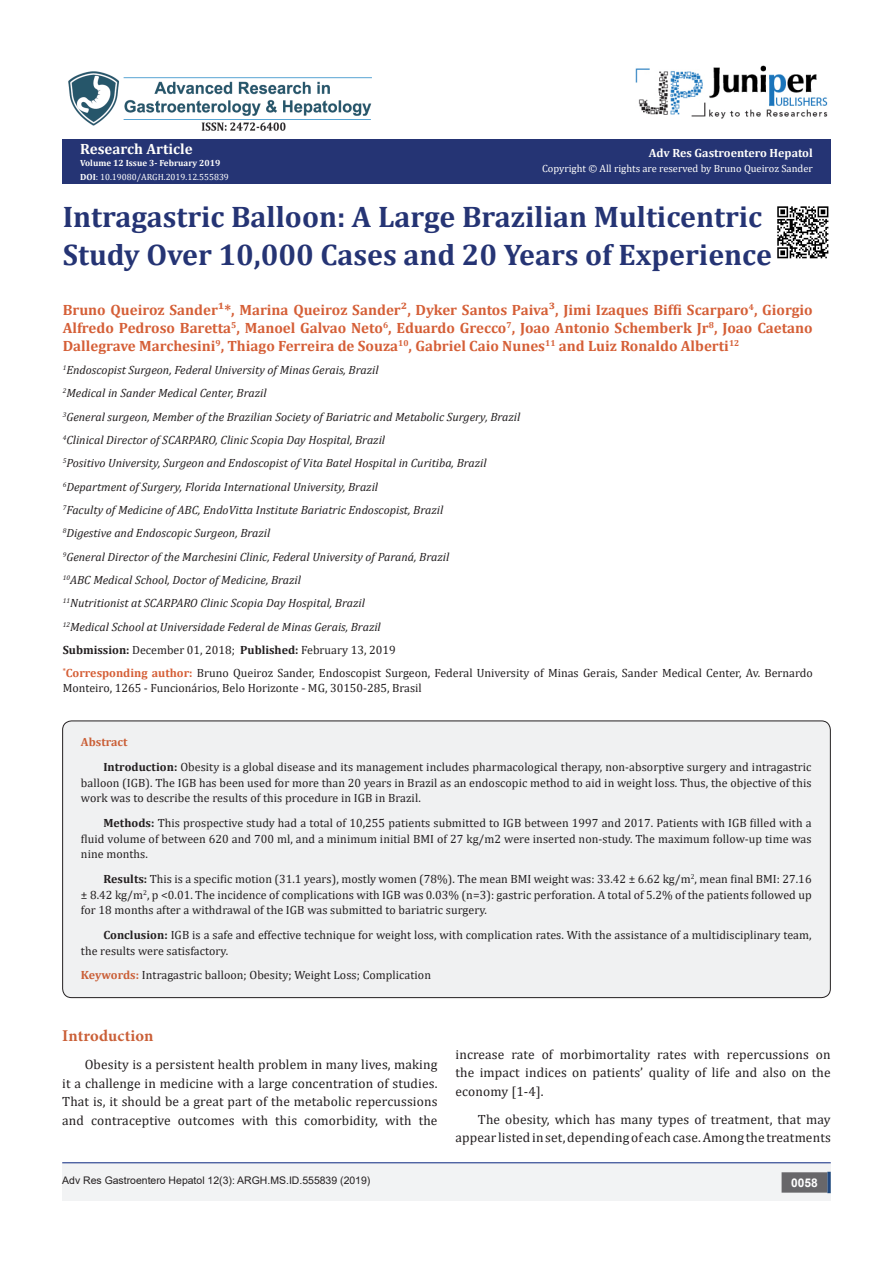
<style>
.page{position:relative;width:893px;height:1263px;background:#fff}
.page>*{position:absolute;margin:0;border:0;box-sizing:border-box;transform-origin:0 0}
.t1{font:700 29.85px/37.3px "Cambria";color:#253474}
.List_Paragraph{font:700 16.5px "Minion Pro";letter-spacing:.005em;color:#ca5f37}
.t2{font:700 15px/18px "Cambria";color:#d55f37;text-align:justify}
.t3{font:700 15px "Cambria";color:#fffefc}
.List_Paragraph-2{font:13.5px/18.8px "Cambria";letter-spacing:.01em;color:#231f20;text-align:justify}
.t4{font:12px/15.8px "Cambria";letter-spacing:.005em;color:#231f20;text-align:justify}
.t5{font:italic 12px "Cambria";color:#231f20}
.t6{font:700 12px "Cambria";color:#fffefc}
.t7{font:700 12px "Cambria";letter-spacing:.005em;color:#ca5f37}
.t8{font:700 12px "Arial";color:#fff}
.t9{font:10.5px "Arial";color:#231f20}
.t10{font:10.5px "Cambria";color:#fffefc}
.t11{font:9px "Cambria";color:#fff}
.t12{font:700 9px "Cambria";color:#fffefc}
.s1{font-weight:700}
.s2{font-weight:700;color:#d55f37}
.s3{font-weight:700;color:#ca5f37}
</style>
<div class="page">
<div style="left:62px;top:139px;width:769px;height:45px;background:#253474"></div>
<img style="left:68px;top:71px;width:304px;height:60px">
<img style="left:635px;top:65px;width:193px;height:54px">
<div style="left:62px;top:1162px;width:769px;height:39px;background:#f2f3f4"></div>
<div style="left:782px;top:1173px;width:45px;height:19px;background:#68676a"></div>
<div style="left:782px;top:1172px;width:45px;height:20px;border:2px solid #68676a"></div>
<svg style="left:827px;top:1172px;width:4px;height:21px"></svg>
<hr style="left:62px;top:1162px;width:769px;height:1px;background:#253f8e">
<div style="left:63px;top:721px;width:767px;height:276px;background:#f0f1f2;border-radius:9px"></div>
<img style="left:777px;top:206px;width:52px;height:53px">
<p class="t3" style="left:80px;top:138px;width:114px">Research Article</p>
<p class="t12" style="left:80px;top:156px;width:142px">Volume 12 Issue 3- February 2019</p>
<p class="t11" style="left:80px;top:171px;width:150px"><span class="s1">DOI</span>: 10.19080/ARGH.2019.12.555839</p>
<p class="t6" style="left:649px;top:144px;width:165px">Adv Res Gastroentero Hepatol</p>
<p class="t10" style="left:542px;top:163px;width:272px">Copyright © All rights are reserved by Bruno Queiroz Sander</p>
<p class="t1" style="left:63px;top:197px;width:711px">Intragastric Balloon: A Large Brazilian Multicentric<br>Study Over 10,000 Cases and 20 Years of Experience</p>
<p class="t2" style="left:63px;top:300px;width:752px">Bruno Queiroz Sander¹*, Marina Queiroz Sander², Dyker Santos Paiva³, Jimi Izaques Biffi Scarparo<sup>4</sup>, Giorgio Alfredo Pedroso Baretta<sup>5</sup>, Manoel Galvao Neto<sup>6</sup>, Eduardo Grecco<sup>7</sup>, Joao Antonio Schemberk Jr<sup>8</sup>, Joao Caetano Dallegrave Marchesini<sup>9</sup>, Thiago Ferreira de Souza<sup>10</sup>, Gabriel Caio Nunes<sup>11</sup> and Luiz Ronaldo Alberti<sup>12</sup></p>
<p class="t5" style="left:63px;top:362px;width:317px"><sup>1</sup>Endoscopist Surgeon, Federal University of Minas Gerais, Brazil</p>
<p class="t5" style="left:63px;top:385px;width:205px"><sup>2</sup>Medical in Sander Medical Center, Brazil</p>
<p class="t5" style="left:63px;top:408px;width:459px"><sup>3</sup>General surgeon, Member of the Brazilian Society of Bariatric and Metabolic Surgery, Brazil</p>
<p class="t5" style="left:63px;top:431px;width:324px"><sup>4</sup>Clinical Director of SCARPARO, Clinic Scopia Day Hospital, Brazil</p>
<p class="t5" style="left:63px;top:455px;width:425px"><sup>5</sup>Positivo University, Surgeon and Endoscopist of Vita Batel Hospital in Curitiba, Brazil</p>
<p class="t5" style="left:63px;top:478px;width:317px"><sup>6</sup>Department of Surgery, Florida International University, Brazil</p>
<p class="t5" style="left:63px;top:501px;width:382px"><sup>7</sup>Faculty of Medicine of ABC, EndoVitta Institute Bariatric Endoscopist, Brazil</p>
<p class="t5" style="left:63px;top:525px;width:209px"><sup>8</sup>Digestive and Endoscopic Surgeon, Brazil</p>
<p class="t5" style="left:63px;top:548px;width:388px"><sup>9</sup>General Director of the Marchesini Clinic, Federal University of Paraná, Brazil</p>
<p class="t5" style="left:63px;top:571px;width:240px"><sup>10</sup>ABC Medical School, Doctor of Medicine, Brazil</p>
<p class="t5" style="left:63px;top:595px;width:304px"><sup>11</sup>Nutritionist at SCARPARO Clinic Scopia Day Hospital, Brazil</p>
<p class="t5" style="left:63px;top:618px;width:320px"><sup>12</sup>Medical School at Universidade Federal de Minas Gerais, Brazil</p>
<p class="t4" style="left:63px;top:642px;width:334px"><span class="s1">Submission:</span> December 01, 2018; <span class="s1">Published:</span> February 13, 2019</p>
<p class="t4" style="left:63px;top:666px;width:752px;line-height:14.4px"><sup>*</sup><span class="s2">Corresponding author:</span> Bruno Queiroz Sander, Endoscopist Surgeon, Federal University of Minas Gerais, Sander Medical Center, Av. Bernardo<br>Monteiro, 1265 - Funcionários, Belo Horizonte - MG, 30150-285, Brasil</p>
<p class="t7" style="left:81px;top:734px;width:48px">Abstract</p>
<p class="t4" style="left:81px;top:759px;width:732px;text-indent:22px"><span class="s1">Introduction:</span> Obesity is a global disease and its management includes pharmacological therapy, non-absorptive surgery and intragastric balloon (IGB). The IGB has been used for more than 20 years in Brazil as an endoscopic method to aid in weight loss. Thus, the objective of this work was to describe the results of this procedure in IGB in Brazil.</p>
<p class="t4" style="left:81px;top:815px;width:732px;text-indent:22px"><span class="s1">Methods:</span> This prospective study had a total of 10,255 patients submitted to IGB between 1997 and 2017. Patients with IGB filled with a fluid volume of between 620 and 700 ml, and a minimum initial BMI of 27 kg/m2 were inserted non-study. The maximum follow-up time was nine months.</p>
<p class="t4" style="left:81px;top:871px;width:732px;text-indent:22px"><span class="s1">Results:</span> This is a specific motion (31.1 years), mostly women (78%). The mean BMI weight was: 33.42 ± 6.62 kg/m<sup>2</sup>, mean final BMI: 27.16 ± 8.42 kg/m<sup>2</sup>, p &lt;0.01. The incidence of complications with IGB was 0.03% (n=3): gastric perforation. A total of 5.2% of the patients followed up for 18 months after a withdrawal of the IGB was submitted to bariatric surgery.</p>
<p class="t4" style="left:81px;top:927px;width:732px;text-indent:22px"><span class="s1">Conclusion:</span> IGB is a safe and effective technique for weight loss, with complication rates. With the assistance of a multidisciplinary team, the results were satisfactory.</p>
<p class="t4" style="left:81px;top:967px;width:352px"><span class="s3">Keywords:</span> Intragastric balloon; Obesity; Weight Loss; Complication</p>
<p class="List_Paragraph" style="left:62px;top:1024px;width:93px">Introduction</p>
<p class="List_Paragraph-2" style="left:62px;top:1055px;width:377px;text-indent:22px">Obesity is a persistent health problem in many lives, making it a challenge in medicine with a large concentration of studies.<br>That is, it should be a great part of the metabolic repercussions and contraceptive outcomes with this comorbidity, with the</p>
<p class="List_Paragraph-2" style="left:455px;top:1044px;width:377px">increase rate of morbimortality rates with repercussions on the impact indices on patients’ quality of life and also on the economy [1-4].</p>
<p class="List_Paragraph-2" style="left:455px;top:1109px;width:377px;text-align:right">The obesity, which has many types of treatment, that may appear listed in set, depending of each case. Among the treatments</p>
<p class="t9" style="left:62px;top:1173px;width:310px">Adv Res Gastroentero Hepatol 12(3): ARGH.MS.ID.555839 (2019)</p>
<p class="t8" style="left:791px;top:1174px;width:28px">0058</p>
</div>
